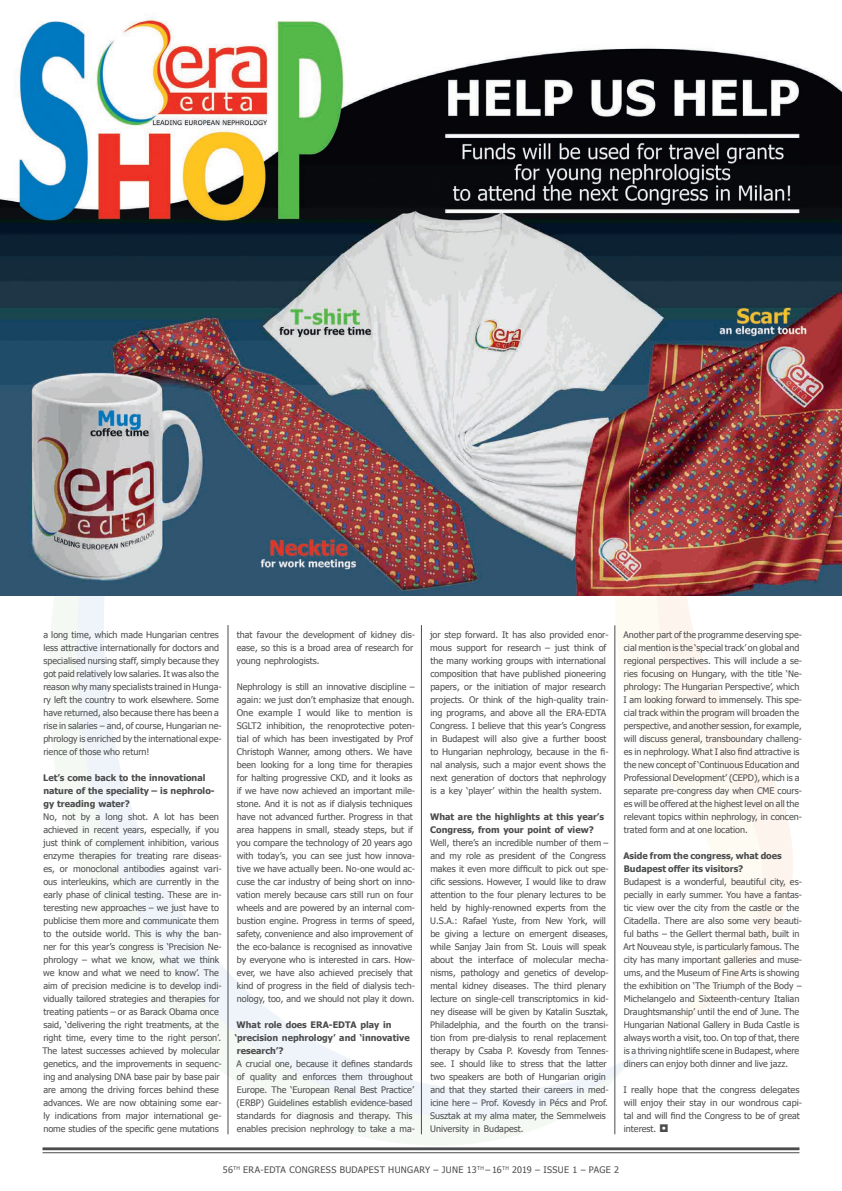
<style>
.page{position:relative;width:842px;height:1191px;background:#fff}
.page>*{position:absolute;margin:0;border:0;box-sizing:border-box;transform-origin:0 0}
.t1{font:9px/13px "Tahoma";color:#4b4c4d}
.t2{font:700 9px/13px "Tahoma";color:#4b4c4d}
.t3{font:9px "Tahoma";letter-spacing:.035em;color:#4b4c4d}
.s1{font-family:"Arial";font-weight:900;font-size:16px}
</style>
<div class="page">
<hr style="left:43px;top:1152px;width:756px;height:1px;background:#4b4c4d">
<hr style="left:43px;top:1147px;width:756px;height:3px;background:#4b4c4d">
<svg style="left:725px;top:595px;width:58px;height:397px;fill:#fefbf3"></svg>
<svg style="left:48px;top:595px;width:28px;height:559px"></svg>
<svg style="left:76px;top:595px;width:27px;height:559px;fill:#f4fafa"></svg>
<svg style="left:103px;top:595px;width:622px;height:559px"></svg>
<hr style="left:228px;top:625px;width:1px;height:509px;background:#4b4c4d">
<hr style="left:421px;top:625px;width:1px;height:509px;background:#4b4c4d">
<hr style="left:615px;top:625px;width:1px;height:509px;background:#4b4c4d">
<img style="left:0;top:15px;width:842px;height:580px">
<p class="t1" style="left:43px;top:628px;width:180px">a long time, which made Hungarian centres less attractive internationally for doctors and specialised nursing staff, simply because they got paid relatively low salaries. It was also the reason why many specialists trained in Hunga&shy;ry left the country to work elsewhere. Some have returned, also because there has been a rise in salaries – and, of course, Hungarian ne&shy;phrology is enriched by the international expe&shy;rience of those who return!</p>
<p class="t2" style="left:43px;top:771px;width:173px">Let’s come back to the innovational nature of the speciality – is nephrolo&shy;gy treading water?</p>
<p class="t1" style="left:42px;top:810px;width:181px">No, not by a long shot. A lot has been achieved in recent years, especially, if you just think of complement inhibition, various enzyme therapies for treating rare diseas&shy;es, or monoclonal antibodies against vari&shy;ous interleukins, which are currently in the early phase of clinical testing. These are in&shy;teresting new approaches – we just have to publicise them more and communicate them to the outside world. This is why the ban&shy;ner for this year’s congress is ‘Precision Ne&shy;phrology – what we know, what we think we know and what we need to know’. The aim of precision medicine is to develop indi&shy;vidually tailored strategies and therapies for treating patients – or as Barack Obama once said, ‘delivering the right treatments, at the right time, every time to the right person’.<br>The latest successes achieved by molecular genetics, and the improvements in sequenc&shy;ing and analysing DNA base pair by base pair are among the driving forces behind these advances. We are now obtaining some ear&shy;ly indications from major international ge&shy;nome studies of the specific gene mutations</p>
<p class="t1" style="left:237px;top:628px;width:180px">that favour the development of kidney dis&shy;ease, so this is a broad area of research for young nephrologists.</p>
<p class="t1" style="left:237px;top:680px;width:180px">Nephrology is still an innovative discipline – again: we just don’t emphasize that enough.<br>One example I would like to mention is SGLT2 inhibition, the renoprotective poten&shy;tial of which has been investigated by Prof Christoph Wanner, among others. We have been looking for a long time for therapies for halting progressive CKD, and it looks as if we have now achieved an important mile&shy;stone. And it is not as if dialysis techniques have not advanced further. Progress in that area happens in small, steady steps, but if you compare the technology of 20 years ago with today’s, you can see just how innova&shy;tive we have actually been. No-one would ac&shy;cuse the car industry of being short on inno&shy;vation merely because cars still run on four wheels and are powered by an internal com&shy;bustion engine. Progress in terms of speed, safety, convenience and also improvement of the eco-balance is recognised as innovative by everyone who is interested in cars. How&shy;ever, we have also achieved precisely that kind of progress in the field of dialysis tech&shy;nology, too, and we should not play it down.</p>
<p class="t2" style="left:235px;top:1018px;width:176px">What role does ERA-EDTA play in ‘precision nephrology’ and ‘innovative research’?</p>
<p class="t1" style="left:236px;top:1057px;width:180px">A crucial one, because it defines standards of quality and enforces them throughout Europe. The ‘European Renal Best Practice’ (ERBP) Guidelines establish evidence-based standards for diagnosis and therapy. This enables precision nephrology to take a ma-</p>
<p class="t1" style="left:430px;top:628px;width:180px">jor step forward. It has also provided enor&shy;mous support for research – just think of the many working groups with international composition that have published pioneering papers, or the initiation of major research projects. Or think of the high-quality train&shy;ing programs, and above all the ERA-EDTA Congress. I believe that this year’s Congress in Budapest will also give a further boost to Hungarian nephrology, because in the fi&shy;nal analysis, such a major event shows the next generation of doctors that nephrology is a key ‘player’ within the health system.</p>
<p class="t2" style="left:430px;top:810px;width:175px">What are the highlights at this year’s<br>Congress, from your point of view?</p>
<p class="t1" style="left:430px;top:836px;width:180px">Well, there’s an incredible number of them – and my role as president of the Congress makes it even more difficult to pick out spe&shy;cific sessions. However, I would like to draw attention to the four plenary lectures to be held by highly-renowned experts from the U.S.A.: Rafael Yuste, from New York, will be giving a lecture on emergent diseases, while Sanjay Jain from St. Louis will speak about the interface of molecular mecha&shy;nisms, pathology and genetics of develop&shy;mental kidney diseases. The third plenary lecture on single-cell transcriptomics in kid&shy;ney disease will be given by Katalin Susztak, Philadelphia, and the fourth on the transi&shy;tion from pre-dialysis to renal replacement therapy by Csaba P. Kovesdy from Tennes&shy;see. I should like to stress that the latter two speakers are both of Hungarian origin and that they started their careers in med&shy;icine here – Prof. Kovesdy in Pécs and Prof.<br>Susztak at my alma mater, the Semmelweis University in Budapest.</p>
<p class="t1" style="left:623px;top:628px;width:180px">Another part of the programme deserving spe&shy;cial mention is the ‘special track’ on global and regional perspectives. This will include a se&shy;ries focusing on Hungary, with the title ‘Ne&shy;phrology: The Hungarian Perspective’, which I am looking forward to immensely. This spe&shy;cial track within the program will broaden the perspective, and another session, for example, will discuss general, transboundary challeng&shy;es in nephrology. What I also find attractive is the new concept of ‘Continuous Education and Professional Development’ (CEPD), which is a separate pre-congress day when CME cours&shy;es will be offered at the highest level on all the relevant topics within nephrology, in concen&shy;trated form and at one location.</p>
<p class="t2" style="left:623px;top:849px;width:160px">Aside from the congress, what does<br>Budapest offer its visitors?</p>
<p class="t1" style="left:623px;top:875px;width:180px">Budapest is a wonderful, beautiful city, es&shy;pecially in early summer. You have a fantas&shy;tic view over the city from the castle or the Citadella. There are also some very beauti&shy;ful baths – the Gellert thermal bath, built in Art Nouveau style, is particularly famous. The city has many important galleries and muse&shy;ums, and the Museum of Fine Arts is showing the exhibition on ‘The Triumph of the Body – Michelangelo and Sixteenth-century Italian Draughtsmanship’ until the end of June. The Hungarian National Gallery in Buda Castle is always worth a visit, too. On top of that, there is a thriving nightlife scene in Budapest, where diners can enjoy both dinner and live jazz.</p>
<p class="t1" style="left:623px;top:1083px;width:180px">I really hope that the congress delegates will enjoy their stay in our wondrous capi&shy;tal and will find the Congress to be of great interest. <span class="s1">◘</span></p>
<p class="t3" style="left:223px;top:1163px;width:398px">56<sup>TH</sup> ERA-EDTA CONGRESS BUDAPEST HUNGARY – JUNE 13<sup>TH</sup> – 16<sup>TH</sup> 2019 – ISSUE 1 – PAGE 2</p>
</div>
